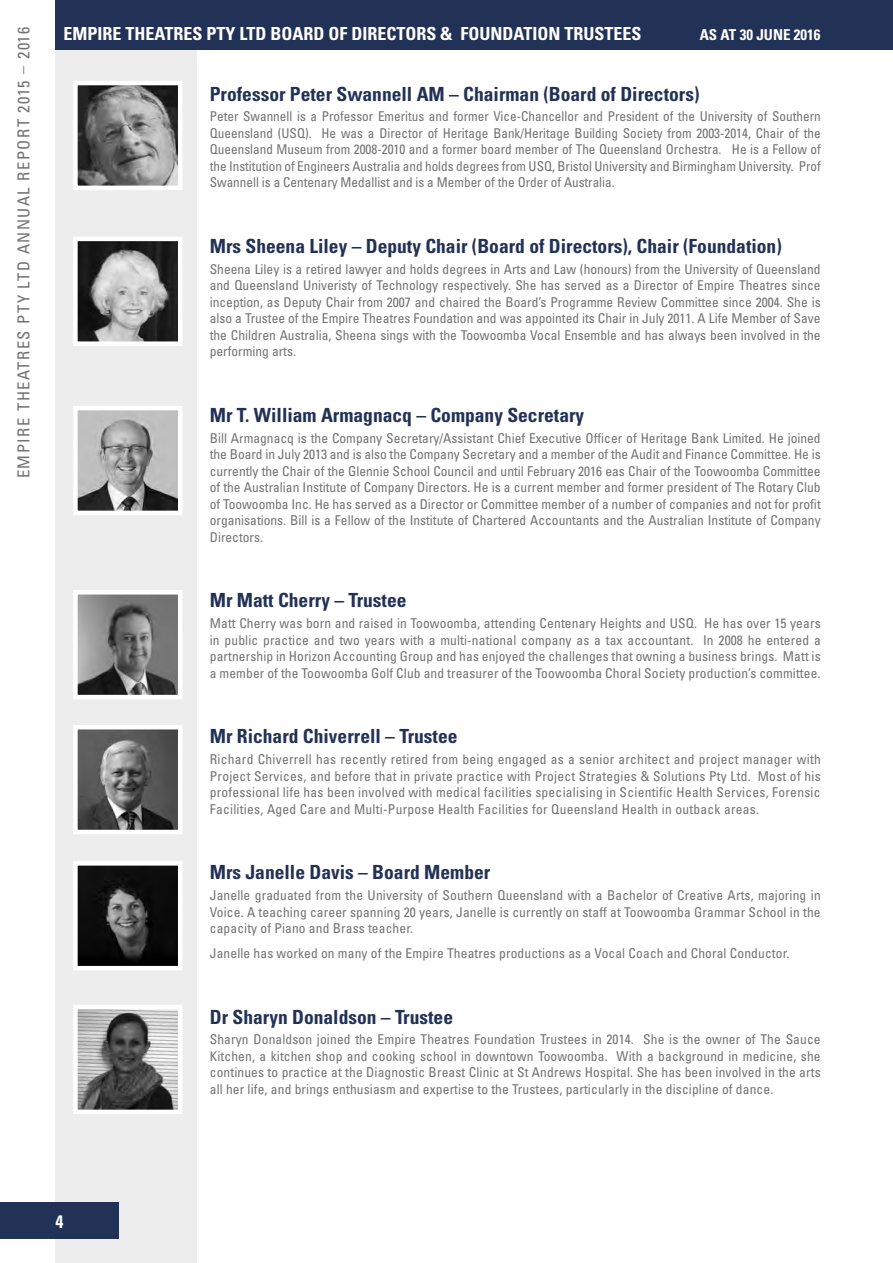
<style>
.page{position:relative;width:893px;height:1263px;background:#fff}
.page>*{position:absolute;margin:0;border:0;box-sizing:border-box;transform-origin:0 0}
.t1{font:700 condensed 19.5px "Univers";color:#223156}
.t2{font:700 condensed 18px "Univers";color:#fff}
.t3{font:condensed 16.5px "Univers";letter-spacing:.09em;color:#727272}
.t4{font:700 condensed 15px "Univers";color:#fff}
.t5{font:condensed 13.5px/16.5px "Univers";letter-spacing:.01em;color:#727272;text-align:justify}
</style>
<div class="page">
<div style="left:55px;top:50px;width:142px;height:1213px;background:#ededed"></div>
<div style="left:0;top:1202px;width:119px;height:36px;background:#223156"></div>
<div style="left:55px;top:0;width:838px;height:49px;background:#223156"></div>
<img style="left:78px;top:86px;width:99px;height:99px">
<div style="left:73px;top:81px;width:109px;height:109px;border:4px solid #fff"></div>
<img style="left:78px;top:242px;width:99px;height:99px">
<div style="left:73px;top:237px;width:109px;height:109px;border:4px solid #fff"></div>
<img style="left:78px;top:411px;width:99px;height:99px">
<div style="left:73px;top:406px;width:109px;height:109px;border:4px solid #fff"></div>
<img style="left:78px;top:595px;width:99px;height:99px">
<div style="left:73px;top:590px;width:109px;height:109px;border:4px solid #fff"></div>
<img style="left:78px;top:730px;width:99px;height:99px">
<div style="left:73px;top:725px;width:109px;height:109px;border:4px solid #fff"></div>
<img style="left:78px;top:866px;width:99px;height:99px">
<div style="left:73px;top:861px;width:109px;height:109px;border:4px solid #fff"></div>
<img style="left:78px;top:1010px;width:99px;height:99px">
<div style="left:73px;top:1005px;width:109px;height:109px;border:4px solid #fff"></div>
<p class="t3" style="left:13px;top:59px;width:34px;rotate:-90deg">2016</p>
<p class="t3" style="left:6px;top:74px;width:10px;rotate:-90deg">_</p>
<p class="t3" style="left:13px;top:478px;width:400px;rotate:-90deg">EMPIRE THEATRES PTY LTD ANNUAL REPORT 2015</p>
<h2 class="t2" style="left:64px;top:23px;width:579px">EMPIRE THEATRES PTY LTD BOARD OF DIRECTORS &amp; FOUNDATION TRUSTEES</h2>
<p class="t4" style="left:700px;top:26px;width:122px">AS AT 30 JUNE 2016</p>
<h1 class="t1" style="left:210px;top:82px;width:491px">Professor Peter Swannell AM – Chairman (Board of Directors)</h1>
<p class="t5" style="left:210px;top:108px;width:612px">Peter Swannell is a Professor Emeritus and former Vice-Chancellor and President of the University of Southern Queensland (USQ). He was a Director of Heritage Bank/Heritage Building Society from 2003-2014, Chair of the Queensland Museum from 2008-2010 and a former board member of The Queensland Orchestra. He is a Fellow of the Institution of Engineers Australia and holds degrees from USQ, Bristol University and Birmingham University. Prof Swannell is a Centenary Medallist and is a Member of the Order of Australia.</p>
<h1 class="t1" style="left:210px;top:234px;width:573px">Mrs Sheena Liley – Deputy Chair (Board of Directors), Chair (Foundation)</h1>
<p class="t5" style="left:210px;top:260px;width:612px">Sheena Liley is a retired lawyer and holds degrees in Arts and Law (honours) from the University of Queensland and Queensland Univeristy of Technology respectively. She has served as a Director of Empire Theatres since inception, as Deputy Chair from 2007 and chaired the Board’s Programme Review Committee since 2004. She is also a Trustee of the Empire Theatres Foundation and was appointed its Chair in July 2011. A Life Member of Save the Children Australia, Sheena sings with the Toowoomba Vocal Ensemble and has always been involved in the performing arts.</p>
<h1 class="t1" style="left:210px;top:403px;width:376px">Mr T. William Armagnacq – Company Secretary</h1>
<p class="t5" style="left:210px;top:429px;width:612px">Bill Armagnacq is the Company Secretary/Assistant Chief Executive Officer of Heritage Bank Limited. He joined the Board in July 2013 and is also the Company Secretary and a member of the Audit and Finance Committee. He is currently the Chair of the Glennie School Council and until February 2016 eas Chair of the Toowoomba Committee of the Australian Institute of Company Directors. He is a current member and former president of The Rotary Club of Toowoomba Inc. He has served as a Director or Committee member of a number of companies and not for profit organisations. Bill is a Fellow of the Institute of Chartered Accountants and the Australian Institute of Company Directors.</p>
<h1 class="t1" style="left:210px;top:588px;width:198px">Mr Matt Cherry – Trustee</h1>
<p class="t5" style="left:210px;top:615px;width:612px">Matt Cherry was born and raised in Toowoomba, attending Centenary Heights and USQ. He has over 15 years in public practice and two years with a multi-national company as a tax accountant. In 2008 he entered a partnership in Horizon Accounting Group and has enjoyed the challenges that owning a business brings. Matt is a member of the Toowoomba Golf Club and treasurer of the Toowoomba Choral Society production’s committee.</p>
<h1 class="t1" style="left:210px;top:724px;width:249px">Mr Richard Chiverrell – Trustee</h1>
<p class="t5" style="left:210px;top:751px;width:612px">Richard Chiverrell has recently retired from being engaged as a senior architect and project manager with Project Services, and before that in private practice with Project Strategies &amp; Solutions Pty Ltd. Most of his professional life has been involved with medical facilities specialising in Scientific Health Services, Forensic Facilities, Aged Care and Multi-Purpose Health Facilities for Queensland Health in outback areas.</p>
<h1 class="t1" style="left:210px;top:860px;width:282px">Mrs Janelle Davis – Board Member</h1>
<p class="t5" style="left:210px;top:887px;width:612px">Janelle graduated from the University of Southern Queensland with a Bachelor of Creative Arts, majoring in Voice. A teaching career spanning 20 years, Janelle is currently on staff at Toowoomba Grammar School in the capacity of Piano and Brass teacher.</p>
<p class="t5" style="left:210px;top:945px;width:581px">Janelle has worked on many of the Empire Theatres productions as a Vocal Coach and Choral Conductor.</p>
<h1 class="t1" style="left:210px;top:1005px;width:245px">Dr Sharyn Donaldson – Trustee</h1>
<p class="t5" style="left:210px;top:1031px;width:612px">Sharyn Donaldson joined the Empire Theatres Foundation Trustees in 2014. She is the owner of The Sauce Kitchen, a kitchen shop and cooking school in downtown Toowoomba. With a background in medicine, she continues to practice at the Diagnostic Breast Clinic at St Andrews Hospital. She has been involved in the arts all her life, and brings enthusiasm and expertise to the Trustees, particularly in the discipline of dance.</p>
<h2 class="t2" style="left:56px;top:1210px;width:9px">4</h2>
</div>
